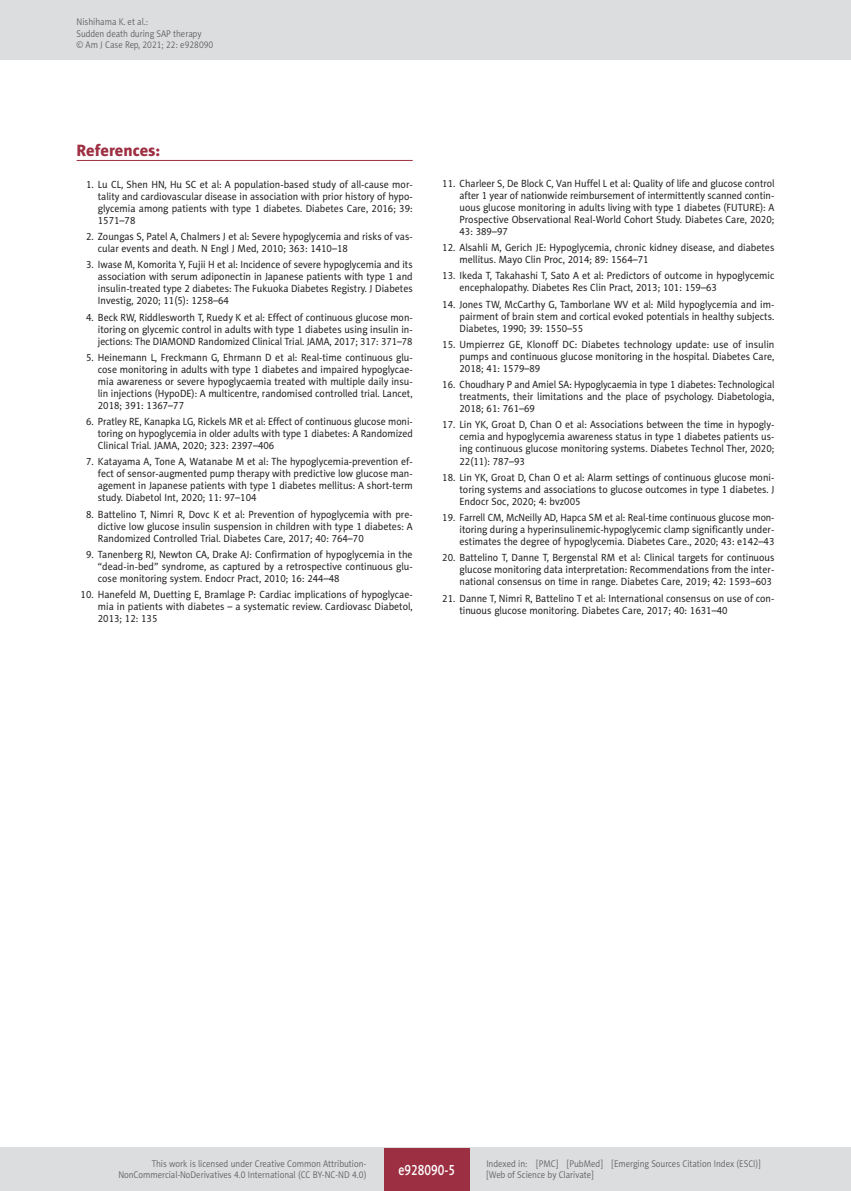
<style>
.page{position:relative;width:851px;height:1191px;background:#fff}
.page>*{position:absolute;margin:0;border:0;box-sizing:border-box;transform-origin:0 0}
.AJCR_Referencje_Tytu{font:16.5px "Naomi Sans EFN Heavy";color:#9d2f42}
.t1{font:15px "Naomi Sans EFN Medium";color:#fff;scale:.8 1}
.AJCR_Referencje_punk{font:10.5px/12px "Naomi Sans EFN";color:#231f20;text-align:justify;scale:.95 1}
.AJCR_Referencje_punk-2{font:10.5px/12px "Naomi Sans EFN";color:#231f20;text-align:justify;scale:.94 1}
.AJCR_Referencje_punk-3{font:10.5px/12px "Naomi Sans EFN";color:#231f20;text-align:justify;scale:.93 1}
.AJCR_Referencje_punk-4{font:10.5px/12px "Naomi Sans EFN";color:#231f20;text-align:justify;scale:.96 1}
.t2{font:9.75px/11.2px "Naomi Sans EFN Light";color:#57585a;scale:.9 1}
</style>
<div class="page">
<hr style="left:77px;top:160px;width:335px;height:1px;background:#9d2f42">
<div style="left:0;top:0;width:850px;height:60px;background:#dcdddf"></div>
<div style="left:0;top:1148px;width:850px;height:43px;background:#dcdddf"></div>
<div style="left:384px;top:1147px;width:85px;height:43px;background:#9d2f42"></div>
<p class="t2" style="left:77px;top:16px;width:153px">Nishihama K. et al.:<br>Sudden death during SAP therapy<br>© Am J Case Rep, 2021; 22: e928090</p>
<p class="AJCR_Referencje_Tytu" style="left:77px;top:140px;width:85px">References:</p>
<p class="AJCR_Referencje_punk" style="left:98px;top:178px;width:333px;text-indent:-12px">1. Lu CL, Shen HN, Hu SC et al: A population-based study of all-cause mor&shy;tality and cardiovascular disease in association with prior history of hypo&shy;glycemia among patients with type 1 diabetes. Diabetes Care, 2016; 39:<br>1571–78</p>
<p class="AJCR_Referencje_punk" style="left:98px;top:231px;width:333px;text-indent:-12px">2. Zoungas S, Patel A, Chalmers J et al: Severe hypoglycemia and risks of vas&shy;cular events and death. N Engl J Med, 2010; 363: 1410–18</p>
<p class="AJCR_Referencje_punk-2" style="left:98px;top:259px;width:336px;text-indent:-12px">3. Iwase M, Komorita Y, Fujii H et al: Incidence of severe hypoglycemia and its association with serum adiponectin in Japanese patients with type 1 and insulin-treated type 2 diabetes: The Fukuoka Diabetes Registry. J Diabetes Investig, 2020; 11(5): 1258–64</p>
<p class="AJCR_Referencje_punk" style="left:98px;top:311px;width:333px;text-indent:-12px">4. Beck RW, Riddlesworth T, Ruedy K et al: Effect of continuous glucose mon&shy;itoring on glycemic control in adults with type 1 diabetes using insulin in&shy;jections: The DIAMOND Randomized Clinical Trial. JAMA, 2017; 317: 371–78</p>
<p class="AJCR_Referencje_punk" style="left:98px;top:351px;width:333px;text-indent:-12px">5. Heinemann L, Freckmann G, Ehrmann D et al: Real-time continuous glu&shy;cose monitoring in adults with type 1 diabetes and impaired hypoglycae&shy;mia awareness or severe hypoglycaemia treated with multiple daily insu&shy;lin injections (HypoDE): A multicentre, randomised controlled trial. Lancet, 2018; 391: 1367–77</p>
<p class="AJCR_Referencje_punk-2" style="left:98px;top:416px;width:336px;text-indent:-12px">6. Pratley RE, Kanapka LG, Rickels MR et al: Effect of continuous glucose moni&shy;toring on hypoglycemia in older adults with type 1 diabetes: A Randomized Clinical Trial. JAMA, 2020; 323: 2397–406</p>
<p class="AJCR_Referencje_punk" style="left:98px;top:456px;width:333px;text-indent:-12px">7. Katayama A, Tone A, Watanabe M et al: The hypoglycemia-prevention ef&shy;fect of sensor-augmented pump therapy with predictive low glucose man&shy;agement in Japanese patients with type 1 diabetes mellitus: A short-term study. Diabetol Int, 2020; 11: 97–104</p>
<p class="AJCR_Referencje_punk" style="left:98px;top:508px;width:333px;text-indent:-12px">8. Battelino T, Nimri R, Dovc K et al: Prevention of hypoglycemia with pre&shy;dictive low glucose insulin suspension in children with type 1 diabetes: A Randomized Controlled Trial. Diabetes Care, 2017; 40: 764–70</p>
<p class="AJCR_Referencje_punk" style="left:98px;top:548px;width:333px;text-indent:-12px">9. Tanenberg RJ, Newton CA, Drake AJ: Confirmation of hypoglycemia in the “dead-in-bed” syndrome, as captured by a retrospective continuous glu&shy;cose monitoring system. Endocr Pract, 2010; 16: 244–48</p>
<p class="AJCR_Referencje_punk" style="left:98px;top:589px;width:333px;text-indent:-17px">10. Hanefeld M, Duetting E, Bramlage P: Cardiac implications of hypoglycae&shy;mia in patients with diabetes – a systematic review. Cardiovasc Diabetol, 2013; 12: 135</p>
<p class="AJCR_Referencje_punk-2" style="left:459px;top:177px;width:336px;text-indent:-17px">11. Charleer S, De Block C, Van Huffel L et al: Quality of life and glucose control after 1 year of nationwide reimbursement of intermittently scanned contin&shy;uous glucose monitoring in adults living with type 1 diabetes (FUTURE): A Prospective Observational Real-World Cohort Study. Diabetes Care, 2020; 43: 389–97</p>
<p class="AJCR_Referencje_punk" style="left:459px;top:242px;width:333px;text-indent:-17px">12. Alsahli M, Gerich JE: Hypoglycemia, chronic kidney disease, and diabetes mellitus. Mayo Clin Proc, 2014; 89: 1564–71</p>
<p class="AJCR_Referencje_punk" style="left:459px;top:270px;width:333px;text-indent:-17px">13. Ikeda T, Takahashi T, Sato A et al: Predictors of outcome in hypoglycemic encephalopathy. Diabetes Res Clin Pract, 2013; 101: 159–63</p>
<p class="AJCR_Referencje_punk" style="left:459px;top:298px;width:333px;text-indent:-17px">14. Jones TW, McCarthy G, Tamborlane WV et al: Mild hypoglycemia and im&shy;pairment of brain stem and cortical evoked potentials in healthy subjects.<br>Diabetes, 1990; 39: 1550–55</p>
<p class="AJCR_Referencje_punk-4" style="left:459px;top:338px;width:329px;text-indent:-17px">15. Umpierrez GE, Klonoff DC: Diabetes technology update: use of insulin pumps and continuous glucose monitoring in the hospital. Diabetes Care, 2018; 41: 1579–89</p>
<p class="AJCR_Referencje_punk-3" style="left:459px;top:379px;width:340px;text-indent:-17px">16. Choudhary P and Amiel SA: Hypoglycaemia in type 1 diabetes: Technological treatments, their limitations and the place of psychology. Diabetologia, 2018; 61: 761–69</p>
<p class="AJCR_Referencje_punk" style="left:459px;top:419px;width:333px;text-indent:-17px">17. Lin YK, Groat D, Chan O et al: Associations between the time in hypogly&shy;cemia and hypoglycemia awareness status in type 1 diabetes patients us&shy;ing continuous glucose monitoring systems. Diabetes Technol Ther, 2020; 22(11): 787–93</p>
<p class="AJCR_Referencje_punk" style="left:459px;top:471px;width:333px;text-indent:-17px">18. Lin YK, Groat D, Chan O et al: Alarm settings of continuous glucose moni&shy;toring systems and associations to glucose outcomes in type 1 diabetes. J Endocr Soc, 2020; 4: bvz005</p>
<p class="AJCR_Referencje_punk-2" style="left:459px;top:511px;width:336px;text-indent:-17px">19. Farrell CM, McNeilly AD, Hapca SM et al: Real-time continuous glucose mon&shy;itoring during a hyperinsulinemic-hypoglycemic clamp significantly under&shy;estimates the degree of hypoglycemia. Diabetes Care., 2020; 43: e142–43</p>
<p class="AJCR_Referencje_punk" style="left:459px;top:552px;width:333px;text-indent:-17px">20. Battelino T, Danne T, Bergenstal RM et al: Clinical targets for continuous glucose monitoring data interpretation: Recommendations from the inter&shy;national consensus on time in range. Diabetes Care, 2019; 42: 1593–603</p>
<p class="AJCR_Referencje_punk" style="left:459px;top:592px;width:333px;text-indent:-17px">21. Danne T, Nimri R, Battelino T et al: International consensus on use of con&shy;tinuous glucose monitoring. Diabetes Care, 2017; 40: 1631–40</p>
<p class="t2" style="left:118px;top:1158px;width:277px;text-align:right">This work is licensed under Creative Common Attribution-<br>NonCommercial-NoDerivatives 4.0 International (CC BY-NC-ND 4.0)</p>
<h2 class="t1" style="left:398px;top:1160px;width:72px">e928090-5</h2>
<p class="t2" style="left:486px;top:1158px;width:306px">Indexed in: [PMC] [PubMed] [Emerging Sources Citation Index (ESCI)] [Web of Science by Clarivate]</p>
</div>
